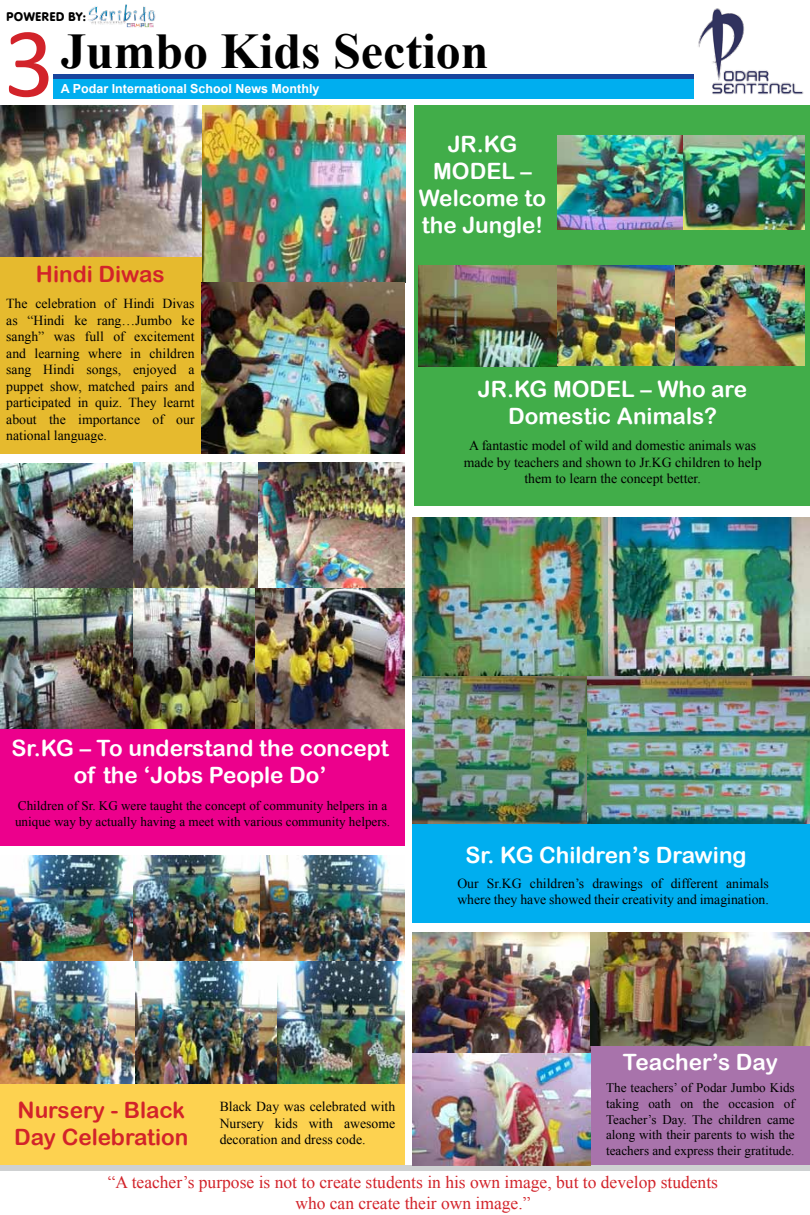
<style>
.page{position:relative;width:810px;height:1215px;background:#fff}
.page>*{position:absolute;margin:0;border:0;box-sizing:border-box;transform-origin:0 0}
.t1{font:100px "Calibri";color:#d2232a}
.t2{font:700 50px "Times New Roman";color:#000}
.t3{font:22.5px/27px "Arial Rounded MT Bold";color:#fff;text-align:center}
.t4{font:22.5px/27px "Arial Rounded MT Bold";color:#d2232a}
.t5{font:17.5px/21px "Times New Roman";color:#d2232a;text-align:center}
.t6{font:13.75px/16.5px "Times New Roman";color:#000;text-align:justify}
.t7{font:13.12px/15.8px "Times New Roman";color:#000}
.t8{font:13.12px "VAG Round";color:#000}
.t9{font:700 12.5px "Arial";color:#fff}
</style>
<div class="page">
<div style="left:0;top:256px;width:288px;height:198px;background:#e6ba2e"></div>
<div style="left:0;top:649px;width:405px;height:197px;background:#ec008c"></div>
<div style="left:0;top:967px;width:405px;height:198px;background:#fdd250"></div>
<div style="left:414px;top:967px;width:396px;height:198px;background:#a873ab"></div>
<div style="left:413px;top:725px;width:397px;height:197px;background:#00aeef"></div>
<div style="left:414px;top:105px;width:396px;height:401px;background:#41ad49"></div>
<svg style="left:53px;top:74px;width:633px;height:6px;background:#1456aa"></svg>
<div style="left:53px;top:80px;width:640px;height:19px;background:#00aeef"></div>
<img style="left:88px;top:4px;width:67px;height:24px">
<img style="left:686px;top:8px;width:118px;height:91px">
<div style="left:1px;top:1165px;width:809px;height:5px;background:#cfd1d2"></div>
<img style="left:412px;top:933px;width:179px;height:232px">
<img style="left:591px;top:933px;width:219px;height:112px">
<img style="left:413px;top:517px;width:397px;height:307px">
<img style="left:202px;top:105px;width:204px;height:349px">
<img style="left:0;top:105px;width:202px;height:151px">
<img style="left:1px;top:856px;width:132px;height:105px">
<img style="left:133px;top:856px;width:272px;height:105px">
<img style="left:1px;top:961px;width:404px;height:122px">
<img style="left:0;top:464px;width:133px;height:265px">
<img style="left:133px;top:462px;width:272px;height:267px">
<img style="left:558px;top:135px;width:246px;height:95px">
<img style="left:419px;top:266px;width:385px;height:100px">
<p class="t8" style="left:6px;top:9px;width:17px">POWERED</p>
<p class="t8" style="left:68px;top:9px;width:20px">BY:</p>
<h1 class="t1" style="left:4px;top:0;width:52px">3</h1>
<h2 class="t2" style="left:61px;top:17px;width:429px">Jumbo Kids Section</h2>
<p class="t9" style="left:61px;top:81px;width:260px">A Podar International School News Monthly</p>
<h3 class="t3" style="left:419px;top:130px;width:129px">JR.KG<br>MODEL –<br>Welcome to the Jungle!</h3>
<h3 class="t4" style="left:36px;top:260px;width:130px">Hindi Diwas</h3>
<p class="t6" style="left:6px;top:295px;width:190px">The celebration of Hindi Divas as “Hindi ke rang…Jumbo ke sangh” was full of excitement and learning where in children sang Hindi songs, enjoyed a puppet show, matched pairs and participated in quiz. They learnt about the importance of our national language.</p>
<h3 class="t3" style="left:478px;top:376px;width:271px">JR.KG MODEL – Who are<br>Domestic Animals?</h3>
<p class="t6" style="left:464px;top:437px;width:299px;text-align:center">A fantastic model of wild and domestic animals was made by teachers and shown to Jr.KG children to help them to learn the concept better.</p>
<h3 class="t3" style="left:12px;top:734px;width:379px">Sr.KG – To understand the concept of the ‘Jobs People Do’</h3>
<p class="t7" style="left:15px;top:797px;width:377px">Children of Sr. KG were taught the concept of community helpers in a unique way by actually having a meet with various community helpers.</p>
<h3 class="t4" style="left:14px;top:1096px;width:176px">Nursery - Black<br>Day Celebration</h3>
<p class="t6" style="left:220px;top:1098px;width:177px">Black Day was celebrated with Nursery kids with awesome decoration and dress code.</p>
<h3 class="t3" style="left:465px;top:841px;width:283px">Sr. KG Children’s Drawing</h3>
<p class="t6" style="left:457px;top:875px;width:313px">Our Sr.KG children’s drawings of different animals where they have showed their creativity and imagination.</p>
<h3 class="t3" style="left:623px;top:1048px;width:156px">Teacher’s Day</h3>
<p class="t7" style="left:606px;top:1080px;width:190px;text-align:justify">The teachers’ of Podar Jumbo Kids taking oath on the occasion of Teacher’s Day. The children came along with their parents to wish the teachers and express their gratitude.</p>
<p class="t5" style="left:108px;top:1172px;width:612px">“A teacher’s purpose is not to create students in his own image, but to develop students who can create their own image.”</p>
</div>
